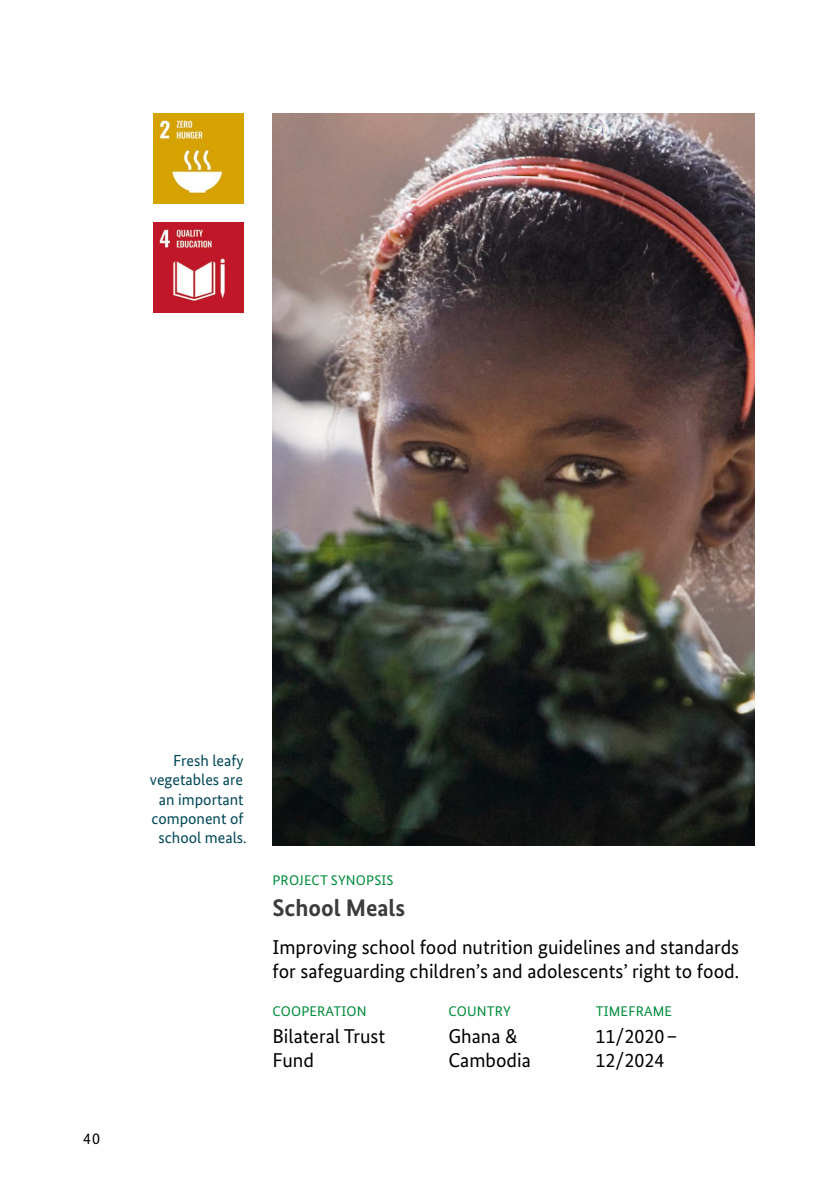
<style>
.page{position:relative;width:840px;height:1191px;background:#fff}
.page>*{position:absolute;margin:0;border:0;box-sizing:border-box;transform-origin:0 0}
.Box_Title{font:700 24px "Bundes Sans";color:#3c3c3b}
.Boxtext{font:20px/24px "Bundes Sans";color:#000}
.t1{font:16px/19.2px "Bundes Sans";color:#004757;text-align:right}
.t2{font:16px "Bundes Sans";color:#000}
.Overhead_H4{font:14px "Bundes Sans";letter-spacing:.01em;color:#008b3b}
.Overhead_Box{font:14px "Bundes Sans";letter-spacing:.01em;color:#008b3b}
</style>
<div class="page">
<img style="left:272px;top:113px;width:482px;height:732px">
<img style="left:153px;top:113px;width:90px;height:90px">
<img style="left:153px;top:223px;width:90px;height:90px">
<p class="t2" style="left:83px;top:1129px;width:18px">40</p>
<p class="t1" style="left:150px;top:751px;width:98px">Fresh leafy vegetables are an important component of school meals.</p>
<h2 class="Overhead_Box" style="left:272px;top:871px;width:122px">PROJECT SYNOPSIS</h2>
<h3 class="Box_Title" style="left:272px;top:892px;width:134px">School Meals</h3>
<p class="Boxtext" style="left:272px;top:934px;width:468px">Improving school food nutrition guidelines and standards for safeguarding children’s and adolescents’ right to food.</p>
<h4 class="Overhead_H4" style="left:272px;top:1002px;width:96px">COOPERATION</h4>
<p class="Boxtext" style="left:272px;top:1023px;width:114px">Bilateral Trust<br>Fund</p>
<h4 class="Overhead_H4" style="left:448px;top:1002px;width:64px">COUNTRY</h4>
<p class="Boxtext" style="left:448px;top:1023px;width:84px">Ghana &amp;<br>Cambodia</p>
<h4 class="Overhead_H4" style="left:595px;top:1002px;width:78px">TIMEFRAME</h4>
<p class="Boxtext" style="left:595px;top:1023px;width:83px">11/2020–<br>12/2024</p>
</div>
